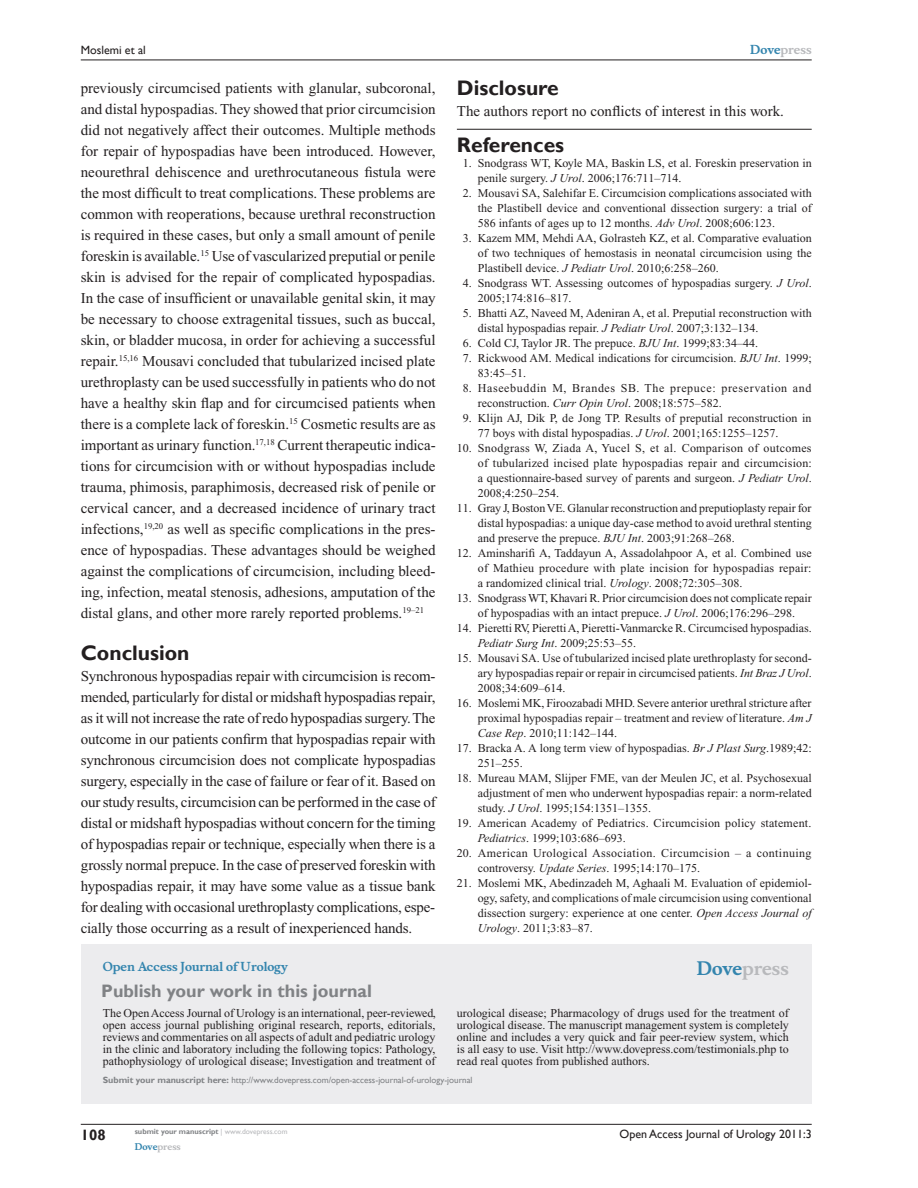
<style>
.page{position:relative;width:918px;height:1188px;background:#fff}
.page>*{position:absolute;margin:0;border:0;box-sizing:border-box;transform-origin:0 0}
.t1{font:700 21px "Gill Sans";color:#231f20}
.t2{font:700 18px "Gill Sans";color:#808285}
.t3{font:700 18px "Musee";color:#b8b9bc}
.t4{font:15px/21px "Times New Roman";color:#231f20;text-align:justify}
.t5{font:700 15px "Gill Sans";color:#231f20}
.t6{font:12px/15px "Times New Roman";color:#231f20;text-align:justify}
.t7{font:12px/15px "Times New Roman";letter-spacing:.03em;color:#231f20}
.t8{font:12px/15px "Times New Roman";letter-spacing:.05em;color:#231f20}
.t9{font:12px "Gill Sans";color:#231f20}
.t10{font:700 12px "Musee";color:#3485ae}
.t11{font:700 12px "Musee";color:#b8b9bc}
.t12{font:9px "Gill Sans";color:#808285}
.t13{font:700 9px "Musee";color:#b8b9bc}
.t14{font:700 7.5px "Gill Sans";color:#808285}
.s1{color:#3485ae}
.s2{font-style:italic}
.s3{font-weight:700}
.s4{font-weight:400;color:#b8b9bc}
</style>
<div class="page">
<div style="left:81px;top:944px;width:731px;height:159px;background:#ececee"></div>
<hr style="left:81px;top:1124px;width:731px;height:1px;background:#231f20">
<hr style="left:81px;top:60px;width:731px;height:1px;background:#231f20">
<hr style="left:457px;top:129px;width:355px;height:1px;background:#231f20">
<p class="t9" style="left:81px;top:43px;width:67px">Moslemi et al</p>
<p class="t4" style="left:81px;top:77px;width:356px">previously circumcised patients with glanular, subcoronal, and distal hypospadias. They showed that prior circumcision did not negatively affect their outcomes. Multiple methods for repair of hypospadias have been introduced. However, neourethral dehiscence and urethrocutaneous fistula were the most difficult to treat complications. These problems are common with reoperations, because urethral reconstruction is required in these cases, but only a small amount of penile foreskin is available.<sup>15</sup> Use of vascularized preputial or penile skin is advised for the repair of complicated hypospadias.<br>In the case of insufficient or unavailable genital skin, it may be necessary to choose extragenital tissues, such as buccal, skin, or bladder mucosa, in order for achieving a successful repair.<sup>15,16</sup> Mousavi concluded that tubularized incised plate urethroplasty can be used successfully in patients who do not have a healthy skin flap and for circumcised patients when there is a complete lack of foreskin.<sup>15</sup> Cosmetic results are as important as urinary function.<sup>17,18</sup> Current therapeutic indica&shy;tions for circumcision with or without hypospadias include trauma, phimosis, paraphimosis, decreased risk of penile or cervical cancer, and a decreased incidence of urinary tract infections,<sup>19,20</sup> as well as specific complications in the pres&shy;ence of hypospadias. These advantages should be weighed against the complications of circumcision, including bleed&shy;ing, infection, meatal stenosis, adhesions, amputation of the distal glans, and other more rarely reported problems.<sup>19–21</sup></p>
<h1 class="t1" style="left:81px;top:640px;width:110px">Conclusion</h1>
<p class="t4" style="left:81px;top:665px;width:356px">Synchronous hypospadias repair with circumcision is recom&shy;mended, particularly for distal or midshaft hypospadias repair, as it will not increase the rate of redo hypospadias surgery. The outcome in our patients confirm that hypospadias repair with synchronous circumcision does not complicate hypospadias surgery, especially in the case of failure or fear of it. Based on our study results, circumcision can be performed in the case of distal or midshaft hypospadias without concern for the timing of hypospadias repair or technique, especially when there is a grossly normal prepuce. In the case of preserved foreskin with hypospadias repair, it may have some value as a tissue bank for dealing with occasional urethroplasty complications, espe&shy;cially those occurring as a result of inexperienced hands.</p>
<p class="t10" style="left:103px;top:959px;width:187px">Open Access Journal of Urology</p>
<h2 class="t2" style="left:101px;top:980px;width:272px">Publish your work in this journal</h2>
<p class="t11" style="left:750px;top:43px;width:63px"><span class="s1">Dove</span>press</p>
<h1 class="t1" style="left:457px;top:76px;width:103px">Disclosure</h1>
<p class="t4" style="left:457px;top:101px;width:329px">The authors report no conflicts of interest in this work.</p>
<h1 class="t1" style="left:457px;top:133px;width:109px">References</h1>
<p class="t6" style="left:478px;top:156px;width:335px;text-indent:-15px">1. Snodgrass WT, Koyle MA, Baskin LS, et al. Foreskin preservation in penile surgery. <span class="s2">J Urol</span>. 2006;176:711–714.</p>
<p class="t6" style="left:478px;top:186px;width:335px;text-indent:-15px">2. Mousavi SA, Salehifar E. Circumcision complications associated with the Plastibell device and conventional dissection surgery: a trial of 586 infants of ages up to 12 months. <span class="s2">Adv Urol</span>. 2008;606:123.</p>
<p class="t6" style="left:478px;top:231px;width:335px;text-indent:-15px">3. Kazem MM, Mehdi AA, Golrasteh KZ, et al. Comparative evaluation of two techniques of hemostasis in neonatal circumcision using the Plastibell device. <span class="s2">J Pediatr Urol</span>. 2010;6:258–260.</p>
<p class="t6" style="left:478px;top:276px;width:335px;text-indent:-15px">4. Snodgrass WT. Assessing outcomes of hypospadias surgery. <span class="s2">J Urol</span>.<br>2005;174:816–817.</p>
<p class="t6" style="left:478px;top:306px;width:335px;text-indent:-15px">5. Bhatti AZ, Naveed M, Adeniran A, et al. Preputial reconstruction with distal hypospadias repair. <span class="s2">J Pediatr Urol</span>. 2007;3:132–134.</p>
<p class="t6" style="left:463px;top:336px;width:297px">6. Cold CJ, Taylor JR. The prepuce. <span class="s2">BJU Int</span>. 1999;83:34–44.</p>
<p class="t6" style="left:478px;top:351px;width:335px;text-indent:-15px">7. Rickwood AM. Medical indications for circumcision. <span class="s2">BJU Int</span>. 1999;<br>83:45–51.</p>
<p class="t8" style="left:478px;top:381px;width:335px;text-indent:-15px">8. Haseebuddin M, Brandes SB. The prepuce: preservation and reconstruction. <span class="s2">Curr Opin Urol</span>. 2008;18:575–582.</p>
<p class="t6" style="left:478px;top:411px;width:335px;text-indent:-15px">9. Klijn AJ, Dik P, de Jong TP. Results of preputial reconstruction in<br>77 boys with distal hypospadias. <span class="s2">J Urol</span>. 2001;165:1255–1257.</p>
<p class="t6" style="left:478px;top:441px;width:335px;text-indent:-21px">10. Snodgrass W, Ziada A, Yucel S, et al. Comparison of outcomes of tubularized incised plate hypospadias repair and circumcision: a questionnaire-based survey of parents and surgeon. <span class="s2">J Pediatr Urol</span>.<br>2008;4:250–254.</p>
<p class="t6" style="left:478px;top:501px;width:335px;text-indent:-21px">11. Gray J, Boston VE. Glanular reconstruction and preputioplasty repair for distal hypospadias: a unique day-case method to avoid urethral stenting and preserve the prepuce. <span class="s2">BJU Int</span>. 2003;91:268–268.</p>
<p class="t6" style="left:478px;top:546px;width:335px;text-indent:-21px">12. Aminsharifi A, Taddayun A, Assadolahpoor A, et al. Combined use of Mathieu procedure with plate incision for hypospadias repair: a randomized clinical trial. <span class="s2">Urology</span>. 2008;72:305–308.</p>
<p class="t6" style="left:457px;top:591px;width:356px;text-align:center">13. Snodgrass WT, Khavari R. Prior circumcision does not complicate repair of hypospadias with an intact prepuce. <span class="s2">J Urol</span>. 2006;176:296–298.</p>
<p class="t6" style="left:478px;top:621px;width:335px;text-indent:-21px">14. Pieretti RV, Pieretti A, Pieretti-Vanmarcke R. Circumcised hypospadias.<br><span class="s2">Pediatr Surg Int</span>. 2009;25:53–55.</p>
<p class="t6" style="left:478px;top:651px;width:335px;text-indent:-21px">15. Mousavi SA. Use of tubularized incised plate urethroplasty for second&shy;ary hypospadias repair or repair in circumcised patients. <span class="s2">Int Braz J Urol</span>.<br>2008;34:609–614.</p>
<p class="t6" style="left:478px;top:696px;width:335px;text-indent:-21px">16. Moslemi MK, Firoozabadi MHD. Severe anterior urethral stricture after proximal hypospadias repair – treatment and review of literature. <span class="s2">Am J Case Rep</span>. 2010;11:142–144.</p>
<p class="t6" style="left:478px;top:741px;width:335px;text-indent:-21px">17. Bracka A. A long term view of hypospadias. <span class="s2">Br J Plast Surg</span>.1989;42:<br>251–255.</p>
<p class="t6" style="left:478px;top:771px;width:335px;text-indent:-21px">18. Mureau MAM, Slijper FME, van der Meulen JC, et al. Psychosexual adjustment of men who underwent hypospadias repair: a norm-related study. <span class="s2">J Urol</span>. 1995;154:1351–1355.</p>
<p class="t6" style="left:478px;top:816px;width:335px;text-indent:-21px">19. American Academy of Pediatrics. Circumcision policy statement.<br><span class="s2">Pediatrics</span>. 1999;103:686–693.</p>
<p class="t7" style="left:478px;top:846px;width:335px;text-indent:-21px">20. American Urological Association. Circumcision – a continuing controversy. <span class="s2">Update Series</span>. 1995;14:170–175.</p>
<p class="t6" style="left:478px;top:876px;width:335px;text-indent:-21px">21. Moslemi MK, Abedinzadeh M, Aghaali M. Evaluation of epidemiol&shy;ogy, safety, and complications of male circumcision using conventional dissection surgery: experience at one center. <span class="s2">Open Access Journal of Urology</span>. 2011;3:83–87.</p>
<h2 class="t3" style="left:697px;top:958px;width:94px"><span class="s1">Dove</span>press</h2>
<p class="t6" style="left:103px;top:1007px;width:335px;line-height:12px">The Open Access Journal of Urology is an international, peer-reviewed, open access journal publishing original research, reports, editorials, reviews and commentaries on all aspects of adult and pediatric urology in the clinic and laboratory including the following topics: Pathology, pathophysiology of urological disease; Investigation and treatment of</p>
<p class="t6" style="left:457px;top:1007px;width:333px;line-height:12px">urological disease; Pharmacology of drugs used for the treatment of urological disease. The manuscript management system is completely online and includes a very quick and fair peer-review system, which is all easy to use. Visit http://www.dovepress.com/testimonials.php to read real quotes from published authors.</p>
<p class="t12" style="left:103px;top:1075px;width:371px"><span class="s3">Submit your manuscript here:</span> http://www.dovepress.com/open-access-journal-of-urology-journal</p>
<p class="t5" style="left:81px;top:1126px;width:26px">108</p>
<p class="t14" style="left:135px;top:1127px;width:154px">submit your manuscript <span class="s4">| www.dovepress.com</span></p>
<p class="t13" style="left:135px;top:1141px;width:48px"><span class="s1">Dove</span>press</p>
<p class="t9" style="left:620px;top:1127px;width:194px">Open Access Journal of Urology 2011:3</p>
</div>
